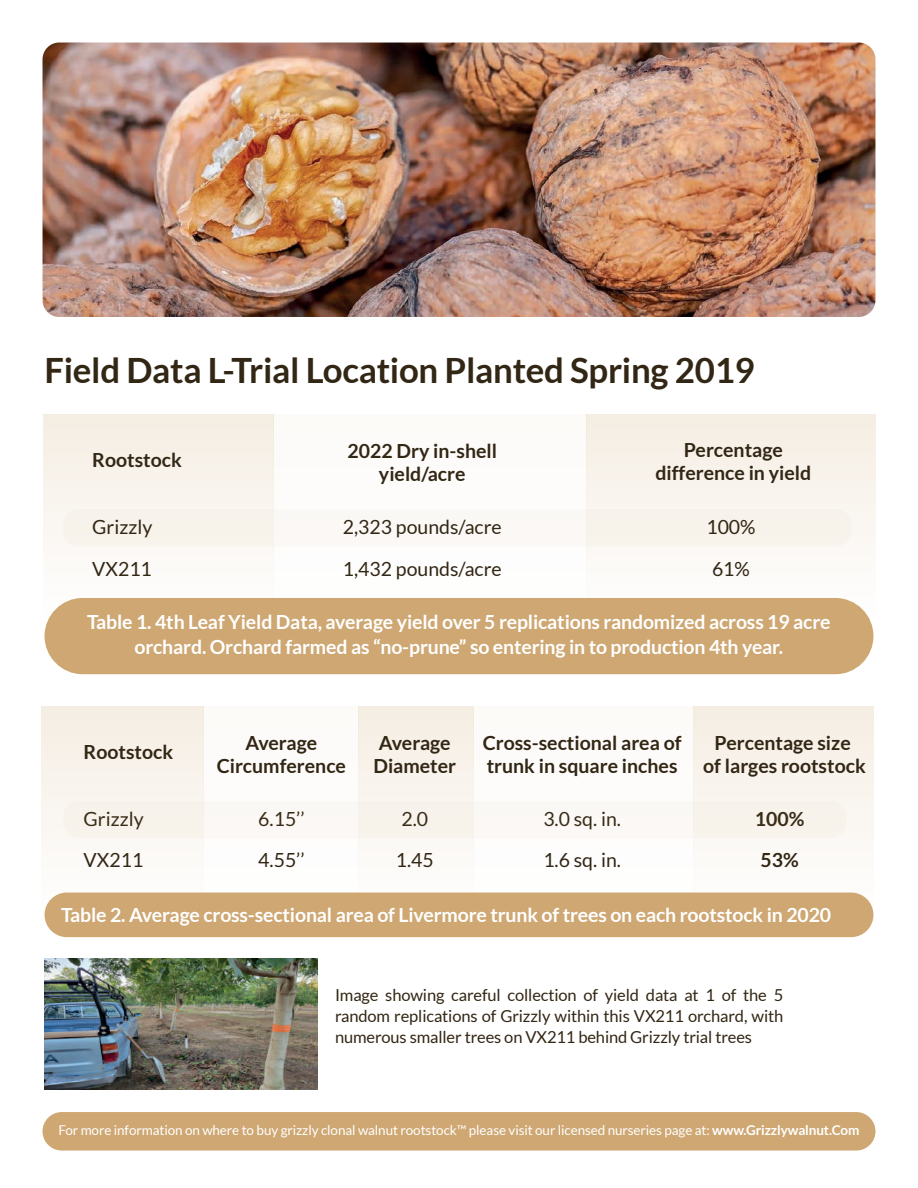
<style>
.page{position:relative;width:918px;height:1188px;background:#fff}
.page>*{position:absolute;margin:0;border:0;box-sizing:border-box;transform-origin:0 0}
.t1{font:700 34.8px "Lato";letter-spacing:-.01em;color:#322614}
.t2{font:700 19.5px/24.8px "Lato";letter-spacing:-.01em;color:#fff;text-align:center}
.t3{font:700 19.5px/23.4px "Lato";color:#322614;text-align:center}
.t4{font:19.5px/41.1px "Lato";color:#322614}
.t5{font:16.5px/21px "Lato";letter-spacing:-.01em;color:#322614;text-align:justify}
.t6{font:13.5px "Lato";letter-spacing:-.01em;color:#fff}
.s1{font-weight:700}
</style>
<div class="page">
<div style="left:43px;top:414px;width:230px;height:230px;background:linear-gradient(to right,#f9f5ef,#f9f4ee)"></div>
<div style="left:273px;top:414px;width:313px;height:230px;background:#fdfcfb"></div>
<div style="left:586px;top:414px;width:289px;height:230px;background:linear-gradient(to right,#f9f4ee,#f9f5ef)"></div>
<div style="left:63px;top:509px;width:789px;height:38px;background:#f8f4ec;border-radius:16px"></div>
<div style="left:41px;top:706px;width:162px;height:236px;background:linear-gradient(to bottom,#f6efe6,#fdfcfa)"></div>
<div style="left:203px;top:706px;width:156px;height:236px;background:#fdfcfb"></div>
<svg style="left:359px;top:706px;width:115px;height:232px"></svg>
<div style="left:474px;top:706px;width:219px;height:236px;background:#fdfcfb"></div>
<div style="left:693px;top:706px;width:180px;height:236px;background:linear-gradient(to bottom,#f6f0e7,#fcfaf7)"></div>
<div style="left:63px;top:801px;width:783px;height:38px;background:#f8f4ed;border-radius:16px"></div>
<div style="left:45px;top:893px;width:828px;height:44px;background:#cea772;border-radius:22px"></div>
<img style="left:43px;top:43px;width:832px;height:274px">
<div style="left:45px;top:598px;width:828px;height:76px;background:#cea772;border-radius:38px"></div>
<img style="left:45px;top:958px;width:272px;height:131px">
<div style="left:43px;top:1112px;width:832px;height:39px;background:#cea772;border-radius:19px"></div>
<h1 class="t1" style="left:45px;top:350px;width:712px">Field Data L-Trial Location Planted Spring 2019</h1>
<p class="t3" style="left:92px;top:448px;width:91px">Rootstock</p>
<p class="t3" style="left:348px;top:439px;width:151px">2022 Dry in-shell yield/acre</p>
<p class="t3" style="left:655px;top:438px;width:157px">Percentage difference in yield</p>
<p class="t4" style="left:92px;top:507px;width:62px">Grizzly<br>VX211</p>
<p class="t4" style="left:343px;top:507px;width:160px">2,323 pounds/acre<br>1,432 pounds/acre</p>
<p class="t4" style="left:706px;top:507px;width:51px">100%<br>61%</p>
<p class="t2" style="left:87px;top:610px;width:745px">Table 1. 4th Leaf Yield Data, average yield over 5 replications randomized across 19 acre orchard. Orchard farmed as “no-prune” so entering in to production 4th year.</p>
<p class="t3" style="left:84px;top:740px;width:91px">Rootstock</p>
<p class="t3" style="left:217px;top:731px;width:131px">Average<br>Circumference</p>
<p class="t4" style="left:84px;top:799px;width:62px">Grizzly<br>VX211</p>
<p class="t4" style="left:258px;top:799px;width:48px">6.15’’<br>4.55’’</p>
<p class="t3" style="left:373px;top:731px;width:84px;text-align:left">Average<br>Diameter</p>
<p class="t4" style="left:396px;top:799px;width:40px">2.0<br>1.45</p>
<p class="t3" style="left:483px;top:731px;width:200px;text-align:left">Cross-sectional area of trunk in square inches</p>
<p class="t4" style="left:543px;top:799px;width:79px">3.0 sq. in.<br>1.6 sq. in.</p>
<p class="t3" style="left:703px;top:731px;width:164px">Percentage size<br>of larges rootstock</p>
<p class="t3" style="left:755px;top:798px;width:51px;line-height:41.1px;text-align:left">100%<br>53%</p>
<p class="t2" style="left:61px;top:903px;width:771px">Table 2. Average cross-sectional area of Livermore trunk of trees on each rootstock in 2020</p>
<p class="t5" style="left:335px;top:985px;width:450px">Image showing careful collection of yield data at 1 of the 5 random replications of Grizzly within this VX211 orchard, with numerous smaller trees on VX211 behind Grizzly trial trees</p>
<p class="t6" style="left:58px;top:1123px;width:803px">For more information on where to buy grizzly clonal walnut rootstock™ please visit our licensed nurseries page at: <span class="s1">www.Grizzlywalnut.Com</span></p>
</div>
